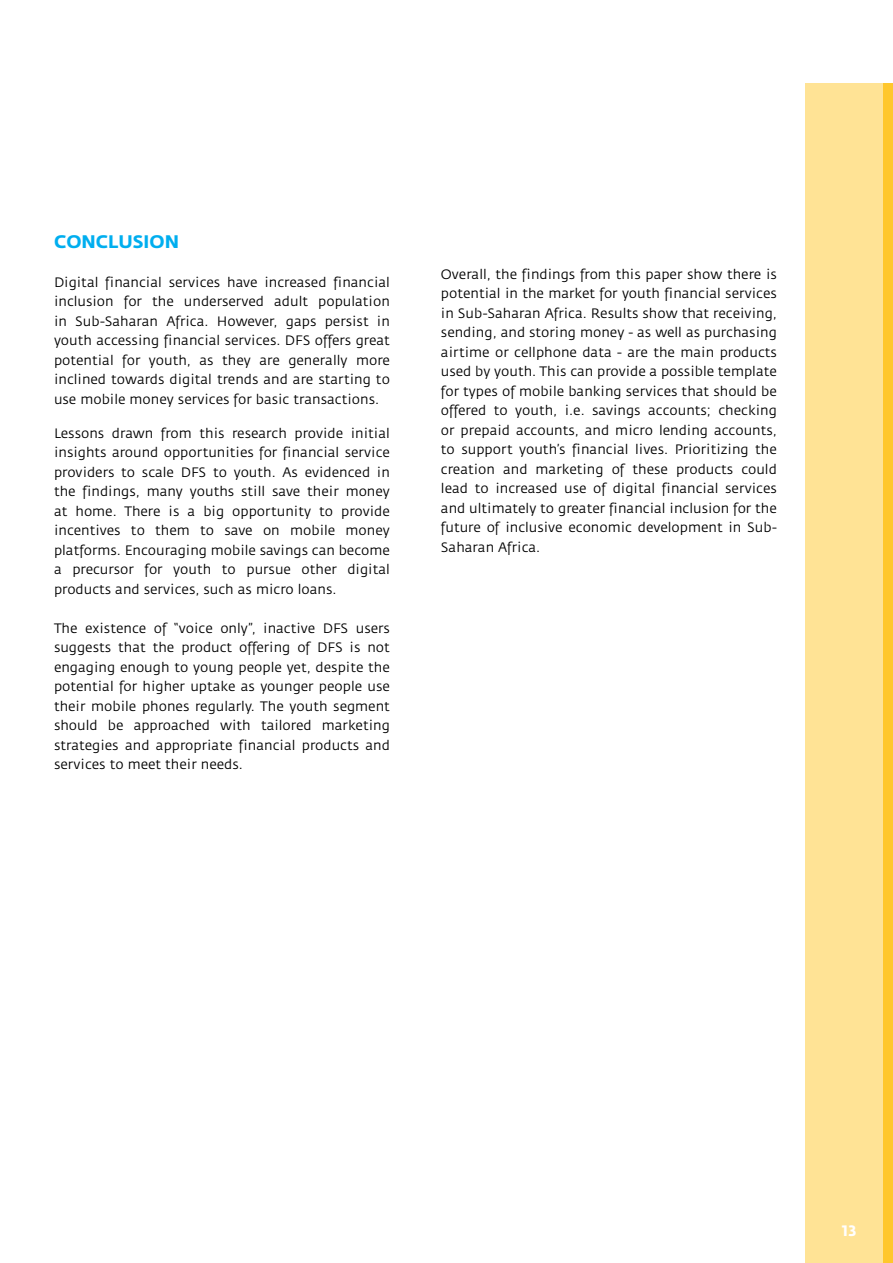
<style>
.page{position:relative;width:893px;height:1263px;background:#fff}
.page>*{position:absolute;margin:0;border:0;box-sizing:border-box;transform-origin:0 0}
.t1{font:700 18px "Fedra Sans";color:#00aeef}
.t2{font:700 15px "Fedra Sans";color:#fff}
.t3{font:13.5px/19.5px "Fedra Sans";color:#000;text-align:justify}
</style>
<div class="page">
<div style="left:805px;top:83px;width:88px;height:1180px;background:#ffe395"></div>
<div style="left:883px;top:83px;width:10px;height:1180px;background:#ffc72c"></div>
<h1 class="t1" style="left:54px;top:231px;width:127px">CONCLUSION</h1>
<p class="t3" style="left:54px;top:273px;width:337px">Digital financial services have increased financial inclusion for the underserved adult population in Sub-Saharan Africa. However, gaps persist in youth accessing financial services. DFS offers great potential for youth, as they are generally more inclined towards digital trends and are starting to use mobile money services for basic transactions.</p>
<p class="t3" style="left:54px;top:424px;width:337px">Lessons drawn from this research provide initial insights around opportunities for financial service providers to scale DFS to youth. As evidenced in the findings, many youths still save their money at home. There is a big opportunity to provide incentives to them to save on mobile money platforms. Encouraging mobile savings can become a precursor for youth to pursue other digital products and services, such as micro loans.</p>
<p class="t3" style="left:54px;top:619px;width:337px">The existence of “voice only”, inactive DFS users suggests that the product offering of DFS is not engaging enough to young people yet, despite the potential for higher uptake as younger people use their mobile phones regularly. The youth segment should be approached with tailored marketing strategies and appropriate financial products and services to meet their needs.</p>
<p class="t3" style="left:441px;top:265px;width:337px">Overall, the findings from this paper show there is potential in the market for youth financial services in Sub-Saharan Africa. Results show that receiving, sending, and storing money - as well as purchasing airtime or cellphone data - are the main products used by youth. This can provide a possible template for types of mobile banking services that should be offered to youth, i.e. savings accounts; checking or prepaid accounts, and micro lending accounts, to support youth’s financial lives. Prioritizing the creation and marketing of these products could lead to increased use of digital financial services and ultimately to greater financial inclusion for the future of inclusive economic development in Sub-Saharan Africa.</p>
<p class="t2" style="left:842px;top:1222px;width:16px">13</p>
</div>
